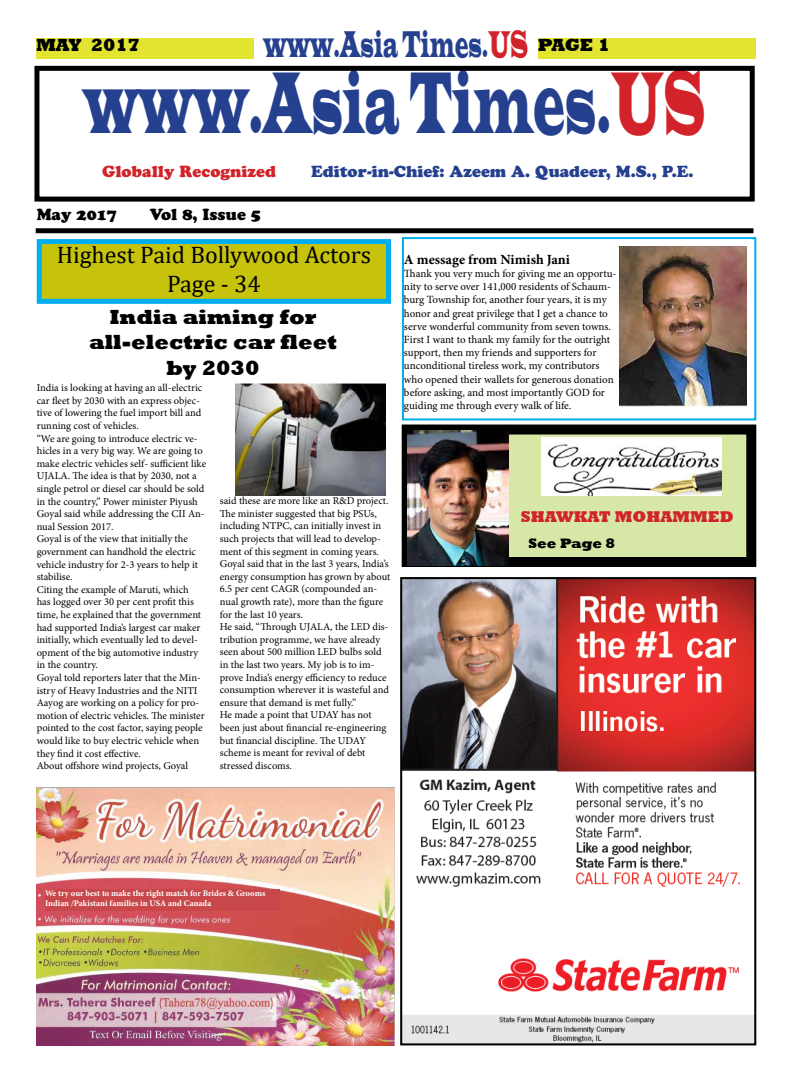
<style>
.page{position:relative;width:792px;height:1080px;background:#fff}
.page>*{position:absolute;margin:0;border:0;box-sizing:border-box;transform-origin:0 0}
.t1{font:90px "Latin Wide";color:#25408f;scale:.39 1}
.t2{font:38.3px "Latin Wide";color:#25408f;scale:.39 1}
.t3{font:24px/28.8px "Cambria Math";color:#000;text-align:center}
.t4{font:800 21px/25.2px "Rockwell";color:#000;text-align:center}
.t5{font:800 18px "Rockwell";color:#000}
.t6{font:16px "Cooper Black Std";color:#25408f}
.t7{font:16px "Cooper Black Std";color:#000}
.t8{font:16px "Cooper Black Std";color:#d2232a}
.t9{font:800 16px "Rockwell";color:#d2232a}
.t10{font:700 14px "Minion Pro";color:#000}
.t11{font:800 14px "Rockwell";letter-spacing:-.01em;color:#000}
.t12{font:11px/13.2px "Minion Pro";letter-spacing:-.005em;color:#000}
.t13{font:10.5px/12.6px "Minion Pro";color:#000}
.t14{font:700 8.6px/10.4px "Minion Pro";color:#fff}
.s1{color:#d2232a}
</style>
<div class="page">
<div style="left:36px;top:38px;width:720px;height:21px;background:#e2e42f"></div>
<div style="left:254px;top:35px;width:284px;height:24px;background:#fff"></div>
<div style="left:36px;top:228px;width:717px;height:5px;background:#000"></div>
<div style="left:34px;top:66px;width:721px;height:136px;border:5px solid #000"></div>
<div style="left:407px;top:430px;width:344px;height:132px;background:#d7e7a6"></div>
<div style="left:402px;top:425px;width:354px;height:142px;border:10px solid #000"></div>
<img style="left:407px;top:430px;width:101px;height:135px">
<img style="left:541px;top:438px;width:180px;height:58px">
<img style="left:403px;top:580px;width:350px;height:462px">
<div style="left:400px;top:577px;width:356px;height:468px;border:2px solid #000"></div>
<div style="left:39px;top:242px;width:349px;height:59px;background:#c7c30c"></div>
<div style="left:37px;top:239px;width:354px;height:65px;border:5px solid #00aeef"></div>
<div style="left:402px;top:237px;width:354px;height:183px;border:2px solid #00aeef"></div>
<img style="left:619px;top:246px;width:127px;height:161px">
<img style="left:236px;top:383px;width:150px;height:113px">
<img style="left:37px;top:788px;width:358px;height:257px">
<div style="left:45px;top:890px;width:235px;height:21px;background:#c8474b"></div>
<h3 class="t5" style="left:36px;top:35px;width:106px">MAY 2017</h3>
<h2 class="t2" style="left:264px;top:20px;width:891px">www.Asia Times.<span class="s1">US</span> <sup>PAGE</sup> <sup>1</sup></h2>
<h1 class="t1" style="left:84px;top:47px;width:1596px">www.Asia Times.<span class="s1">US</span></h1>
<h3 class="t8" style="left:102px;top:162px;width:175px">Globally Recognized</h3>
<h3 class="t6" style="left:311px;top:162px;width:384px">Editor-in-Chief: Azeem A. Quadeer, M.S., P.E.</h3>
<h3 class="t7" style="left:37px;top:205px;width:82px">May 2017</h3>
<h3 class="t7" style="left:150px;top:205px;width:113px">Vol 8, Issue 5</h3>
<h3 class="t3" style="left:57px;top:240px;width:316px">Highest Paid Bollywood Actors<br>Page - 34</h3>
<h3 class="t10" style="left:404px;top:250px;width:168px">A message from Nimish Jani</h3>
<p class="t12" style="left:404px;top:267px;width:214px">Thank you very much for giving me an opportu&shy;nity to serve over 141,000 residents of Schaum&shy;burg Township for, another four years, it is my honor and great privilege that I get a chance to serve wonderful community from seven towns.<br>First I want to thank my family for the outright support, then my friends and supporters for unconditional tireless work, my contributors who opened their wallets for generous donation before asking, and most importantly GOD for guiding me through every walk of life.</p>
<h3 class="t4" style="left:89px;top:305px;width:249px">India aiming for all-electric car fleet by 2030</h3>
<p class="t13" style="left:37px;top:382px;width:171px">India is looking at having an all-electric car fleet by 2030 with an express objec&shy;tive of lowering the fuel import bill and running cost of vehicles.<br>“We are going to introduce electric ve&shy;hicles in a very big way. We are going to make electric vehicles self- sufficient like UJALA. The idea is that by 2030, not a single petrol or diesel car should be sold in the country,” Power minister Piyush Goyal said while addressing the CII An&shy;nual Session 2017.<br>Goyal is of the view that initially the government can handhold the electric vehicle industry for 2-3 years to help it stabilise.<br>Citing the example of Maruti, which<br>has logged over 30 per cent profit this time, he explained that the government had supported India’s largest car maker initially, which eventually led to devel&shy;opment of the big automotive industry in the country.<br>Goyal told reporters later that the Min&shy;istry of Heavy Industries and the NITI Aayog are working on a policy for pro&shy;motion of electric vehicles. The minister pointed to the cost factor, saying people would like to buy electric vehicle when they find it cost effective.<br>About offshore wind projects, Goyal</p>
<p class="t13" style="left:220px;top:495px;width:172px">said these are more like an R&amp;D project.<br>The minister suggested that big PSUs, including NTPC, can initially invest in such projects that will lead to develop&shy;ment of this segment in coming years.<br>Goyal said that in the last 3 years, India’s energy consumption has grown by about 6.5 per cent CAGR (compounded an&shy;nual growth rate), more than the figure for the last 10 years.<br>He said, “Through UJALA, the LED dis&shy;tribution programme, we have already seen about 500 million LED bulbs sold in the last two years. My job is to im&shy;prove India’s energy efficiency to reduce consumption wherever it is wasteful and ensure that demand is met fully.”<br>He made a point that UDAY has not been just about financial re-engineering but financial discipline. The UDAY scheme is meant for revival of debt stressed discoms.</p>
<h3 class="t9" style="left:521px;top:508px;width:215px">SHAWKAT MOHAMMED</h3>
<h3 class="t11" style="left:528px;top:535px;width:88px">See Page 8</h3>
<p class="t14" style="left:45px;top:888px;width:222px">We try our best to make the right match for Brides &amp; Grooms<br>Indian /Pakistani families in USA and Canada</p>
</div>
